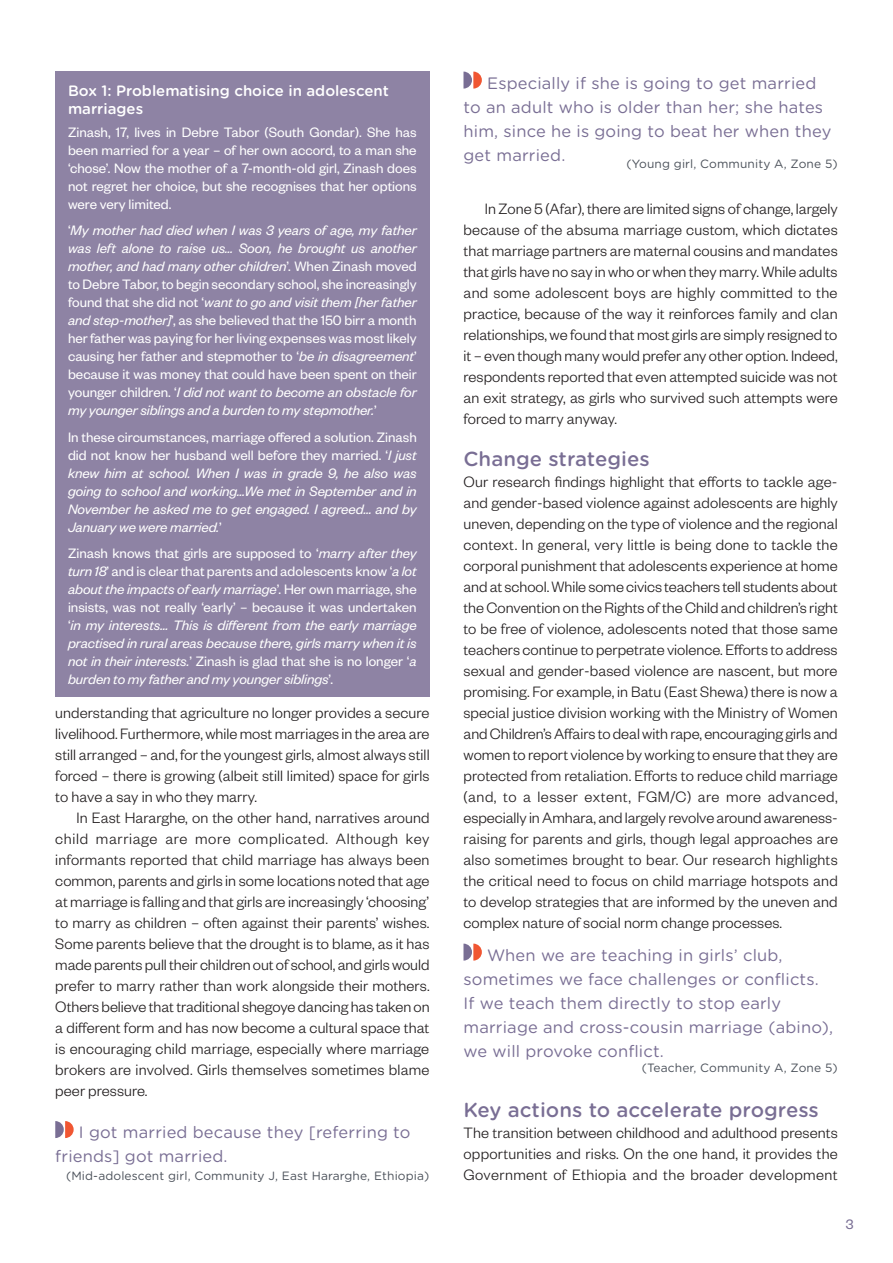
<style>
.page{position:relative;width:893px;height:1263px;background:#fff}
.page>*{position:absolute;margin:0;border:0;box-sizing:border-box;transform-origin:0 0}
.Heading_1_no_number{font:500 19.5px "Gotham Rnd S Sm";color:#796e94}
.Body_text{font:300 16.5px/21px "Founders Grotesk";letter-spacing:.005em;color:#231f20;text-align:justify}
.Body_text_1st_Para{font:300 16.5px/21px "Founders Grotesk";letter-spacing:.01em;color:#231f20;text-align:justify}
.Quotes{font:16.5px/24px "Gotham Rounded";letter-spacing:.01em;color:#796e94}
.Box_contents{font:15px/18px "Founders Grotesk";color:#fff;text-align:justify}
.Box_contents-2{font:italic 15px/18px "Founders Grotesk";letter-spacing:-.005em;color:#fff;text-align:justify}
.Box_title_no_number{font:500 15px/18px "Gotham Rounded";color:#fff}
.t1{font:15px "Founders Grotesk";color:#796e94}
.Quotes_source{font:12px "Gotham Rounded";letter-spacing:.01em;color:#4b515a}
.s1{font-style:italic}
.s2{font-style:normal}
</style>
<div class="page">
<div style="left:55px;top:72px;width:374px;height:625px;background:#8e83a4"></div>
<svg style="left:463px;top:72px;width:19px;height:17px"></svg>
<svg style="left:463px;top:943px;width:19px;height:17px"></svg>
<svg style="left:55px;top:1121px;width:19px;height:17px"></svg>
<p class="Box_title_no_number" style="left:68px;top:81px;width:322px">Box 1: Problematising choice in adolescent marriages</p>
<p class="Box_contents" style="left:68px;top:122px;width:350px">Zinash, 17, lives in Debre Tabor (South Gondar). She has been married for a year – of her own accord, to a man she ‘chose’. Now the mother of a 7-month-old girl, Zinash does not regret her choice, but she recognises that her options were very limited.</p>
<p class="Box_contents" style="left:68px;top:221px;width:350px">‘<span class="s1">My mother had died when I was 3 years of age, my father was left alone to raise us… Soon, he brought us another mother, and had many other children</span>’. When Zinash moved to Debre Tabor, to begin secondary school, she increasingly found that she did not ‘<span class="s1">want to go and visit them [her father and step-mother]</span>’, as she believed that the 150 birr a month her father was paying for her living expenses was most likely causing her father and stepmother to ‘<span class="s1">be in disagreement</span>’ because it was money that could have been spent on their younger children. ‘<span class="s1">I did not want to become an obstacle for my younger siblings and a burden to my stepmother.</span>’</p>
<p class="Box_contents-2" style="left:68px;top:427px;width:350px"><span class="s2">In these circumstances, marriage offered a solution. Zinash did not know her husband well before they married. ‘</span>I just knew him at school. When I was in grade 9, he also was going to school and working…We met in September and in November he asked me to get engaged. I agreed… and by January we were married.<span class="s2">’</span></p>
<p class="Box_contents-2" style="left:68px;top:544px;width:350px"><span class="s2">Zinash knows that girls are supposed to ‘</span>marry after they turn 18<span class="s2">’ and is clear that parents and adolescents know ‘</span>a lot about the impacts of early marriage<span class="s2">’. Her own marriage, she insists, was not really ‘early’ – because it was undertaken ‘</span>in my interests… This is different from the early marriage practised in rural areas because there, girls marry when it is not in their interests.<span class="s2">’ Zinash is glad that she is no longer ‘</span>a burden to my father and my younger siblings<span class="s2">’.</span></p>
<p class="Body_text" style="left:55px;top:702px;width:376px">understanding that agriculture no longer provides a secure livelihood. Furthermore, while most marriages in the area are still arranged – and, for the youngest girls, almost always still forced – there is growing (albeit still limited) space for girls to have a say in who they marry.</p>
<p class="Body_text" style="left:55px;top:807px;width:376px;text-indent:21px">In East Hararghe, on the other hand, narratives around child marriage are more complicated. Although key informants reported that child marriage has always been common, parents and girls in some locations noted that age at marriage is falling and that girls are increasingly ‘choosing’ to marry as children – often against their parents’ wishes.<br>Some parents believe that the drought is to blame, as it has made parents pull their children out of school, and girls would prefer to marry rather than work alongside their mothers.<br>Others believe that traditional shegoye dancing has taken on a different form and has now become a cultural space that is encouraging child marriage, especially where marriage brokers are involved. Girls themselves sometimes blame peer pressure.</p>
<p class="Quotes" style="left:55px;top:1119px;width:357px;text-indent:24px">I got married because they [referring to friends] got married.</p>
<p class="Quotes_source" style="left:66px;top:1167px;width:365px">(Mid-adolescent girl, Community J, East Hararghe, Ethiopia)</p>
<p class="Quotes" style="left:463px;top:70px;width:369px;text-indent:24px">Especially if she is going to get married to an adult who is older than her; she hates him, since he is going to beat her when they get married.</p>
<p class="Quotes_source" style="left:626px;top:156px;width:213px">(Young girl, Community A, Zone 5)</p>
<p class="Body_text" style="left:463px;top:198px;width:376px;text-indent:21px">In Zone 5 (Afar), there are limited signs of change, largely because of the absuma marriage custom, which dictates that marriage partners are maternal cousins and mandates that girls have no say in who or when they marry. While adults and some adolescent boys are highly committed to the practice, because of the way it reinforces family and clan relationships, we found that most girls are simply resigned to it – even though many would prefer any other option. Indeed, respondents reported that even attempted suicide was not an exit strategy, as girls who survived such attempts were forced to marry anyway.</p>
<p class="Heading_1_no_number" style="left:463px;top:445px;width:188px">Change strategies</p>
<p class="Body_text_1st_Para" style="left:463px;top:471px;width:376px">Our research findings highlight that efforts to tackle age&shy;and gender-based violence against adolescents are highly uneven, depending on the type of violence and the regional context. In general, very little is being done to tackle the corporal punishment that adolescents experience at home and at school. While some civics teachers tell students about the Convention on the Rights of the Child and children’s right to be free of violence, adolescents noted that those same teachers continue to perpetrate violence. Efforts to address sexual and gender-based violence are nascent, but more promising. For example, in Batu (East Shewa) there is now a special justice division working with the Ministry of Women and Children’s Affairs to deal with rape, encouraging girls and women to report violence by working to ensure that they are protected from retaliation. Efforts to reduce child marriage (and, to a lesser extent, FGM/C) are more advanced, especially in Amhara, and largely revolve around awareness&shy;raising for parents and girls, though legal approaches are also sometimes brought to bear. Our research highlights the critical need to focus on child marriage hotspots and to develop strategies that are informed by the uneven and complex nature of social norm change processes.</p>
<p class="Quotes" style="left:463px;top:942px;width:371px;text-indent:24px">When we are teaching in girls’ club, sometimes we face challenges or conflicts.<br>If we teach them directly to stop early marriage and cross-cousin marriage (abino), we will provoke conflict.</p>
<p class="Quotes_source" style="left:642px;top:1059px;width:197px">(Teacher, Community A, Zone 5)</p>
<p class="Heading_1_no_number" style="left:463px;top:1096px;width:357px">Key actions to accelerate progress</p>
<p class="Body_text_1st_Para" style="left:463px;top:1122px;width:376px">The transition between childhood and adulthood presents opportunities and risks. On the one hand, it provides the Government of Ethiopia and the broader development</p>
<p class="t1" style="left:846px;top:1215px;width:9px">3</p>
</div>
